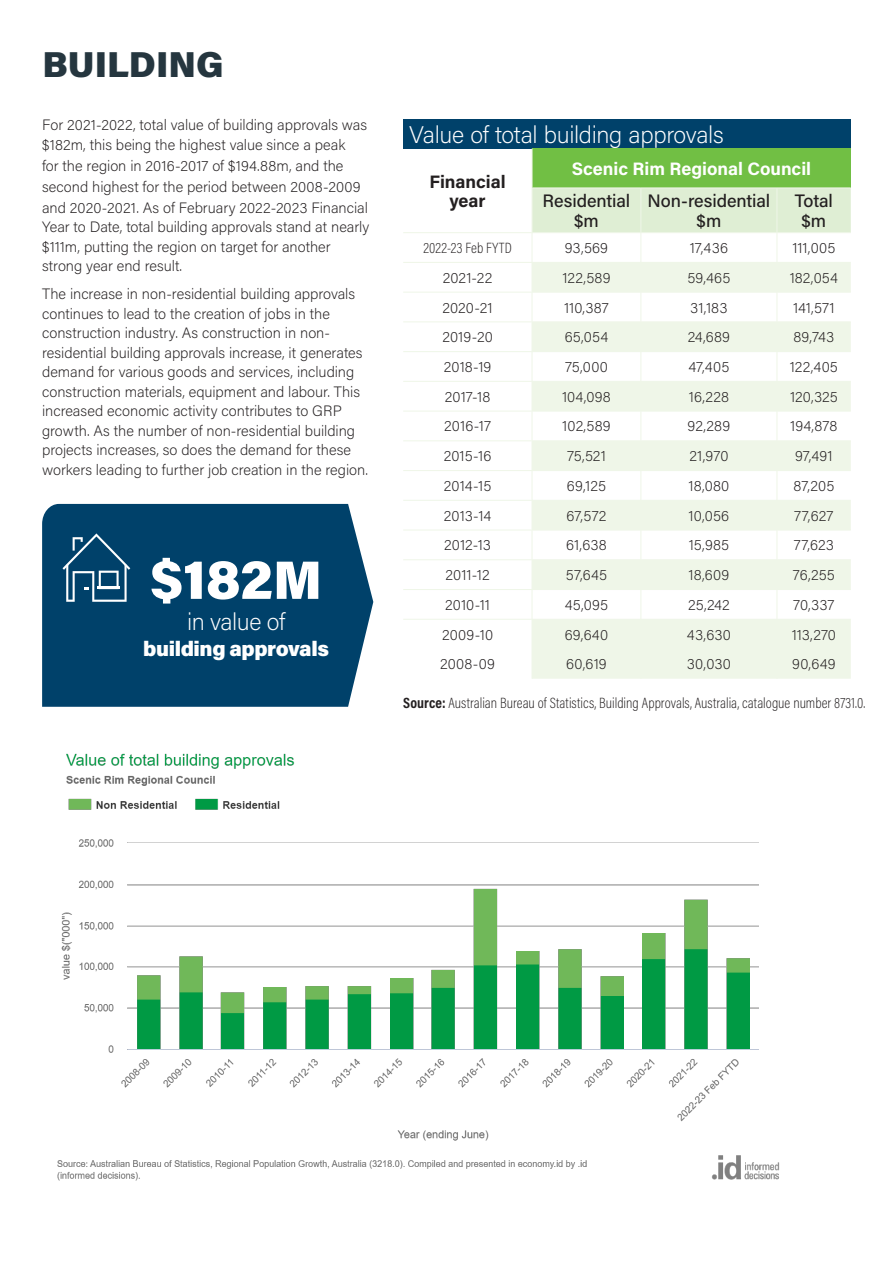
<style>
.page{position:relative;width:893px;height:1263px;background:#fff}
.page>*{position:absolute;margin:0;border:0;box-sizing:border-box;transform-origin:0 0}
.t1{font:900 54px "Acumin Pro";color:#fff}
.t2{font:900 36px "Acumin Pro";color:#25363f}
.BODY{font:200 24px "Acumin Pro";letter-spacing:-.02em;color:#fff}
.t3{font:900 21px "Acumin Pro";letter-spacing:-.02em;color:#fff}
.BODY-2{font:500 18px/19.5px "Acumin Pro";letter-spacing:-.005em;color:#231f20;text-align:center}
.BODY-3{font:700 18px "Acumin Pro";color:#fff}
.BODY-4{font:700 18px/19.5px "Acumin Pro";letter-spacing:-.005em;color:#231f20;text-align:center}
.BODY-5{font:200 15px/19.5px "Acumin Pro";color:#231f20}
.BODY-6{font:200 15px "Acumin Pro Cond";letter-spacing:.005em;color:#231f20}
.s1{font-weight:700}
</style>
<div class="page">
<div style="left:42px;top:504px;width:331px;height:203px;background:#00416a"></div>
<svg style="left:63px;top:533px;width:67px;height:69px;background:#2b6183"></svg>
<hr style="left:97px;top:586px;width:23px;height:2px;background:#fff">
<img style="left:57px;top:753px;width:723px;height:428px">
<div style="left:403px;top:119px;width:448px;height:30px;background:#00416a"></div>
<div style="left:532px;top:149px;width:319px;height:39px;background:#71bf44"></div>
<div style="left:533px;top:649px;width:318px;height:30px;background:#eff6e8"></div>
<hr style="left:532px;top:149px;width:1px;height:39px;background:#eff6e8">
<hr style="left:403px;top:232px;width:129px;height:1px;background:#eff6e8">
<hr style="left:403px;top:262px;width:129px;height:1px;background:#eff6e8">
<hr style="left:403px;top:292px;width:129px;height:1px;background:#eff6e8">
<hr style="left:403px;top:321px;width:129px;height:1px;background:#eff6e8">
<hr style="left:403px;top:351px;width:129px;height:1px;background:#eff6e8">
<hr style="left:403px;top:381px;width:129px;height:1px;background:#eff6e8">
<hr style="left:403px;top:411px;width:129px;height:1px;background:#eff6e8">
<hr style="left:403px;top:440px;width:129px;height:1px;background:#eff6e8">
<hr style="left:403px;top:470px;width:129px;height:1px;background:#eff6e8">
<hr style="left:403px;top:500px;width:129px;height:1px;background:#eff6e8">
<hr style="left:403px;top:530px;width:129px;height:1px;background:#eff6e8">
<hr style="left:403px;top:559px;width:129px;height:1px;background:#eff6e8">
<hr style="left:403px;top:589px;width:129px;height:1px;background:#eff6e8">
<hr style="left:403px;top:619px;width:129px;height:1px;background:#eff6e8">
<svg style="left:532px;top:188px;width:319px;height:461px"></svg>
<hr style="left:532px;top:649px;width:1px;height:30px;background:#eff6e8">
<hr style="left:640px;top:649px;width:1px;height:30px;background:#eff6e8">
<hr style="left:777px;top:649px;width:1px;height:30px;background:#eff6e8">
<p class="t2" style="left:43px;top:39px;width:183px">BUILDING</p>
<p class="BODY-5" style="left:42px;top:115px;width:327px">For 2021-2022, total value of building approvals was $182m, this being the highest value since a peak</p>
<p class="BODY-5" style="left:42px;top:154px;width:327px;line-height:21px">for the region in 2016-2017 of $194.88m, and the second highest for the period between 2008-2009 and 2020-2021. As of February 2022-2023 Financial</p>
<p class="BODY-5" style="left:42px;top:217px;width:329px">Year to Date, total building approvals stand at nearly $111m, putting the region on target for another strong year end result.</p>
<p class="BODY-5" style="left:42px;top:284px;width:327px">The increase in non-residential building approvals continues to lead to the creation of jobs in the construction industry. As construction in non&shy;residential building approvals increase, it generates demand for various goods and services, including construction materials, equipment and labour. This increased economic activity contributes to GRP growth. As the number of non-residential building projects increases, so does the demand for these workers leading to further job creation in the region.</p>
<p class="t1" style="left:150px;top:542px;width:174px">$182M</p>
<p class="BODY" style="left:187px;top:605px;width:100px">in value of</p>
<p class="t3" style="left:143px;top:634px;width:187px">building approvals</p>
<p class="BODY" style="left:409px;top:118px;width:316px">Value of total building approvals</p>
<p class="BODY-4" style="left:430px;top:171px;width:77px">Financial year</p>
<p class="BODY-3" style="left:572px;top:156px;width:241px">Scenic Rim Regional Council</p>
<p class="BODY-2" style="left:543px;top:190px;width:89px">Residential $m</p>
<p class="BODY-2" style="left:648px;top:190px;width:124px">Non-residential $m</p>
<p class="BODY-2" style="left:795px;top:190px;width:40px">Total $m</p>
<p class="BODY-6" style="left:423px;top:238px;width:90px">2022-23 Feb FYTD</p>
<p class="BODY-5" style="left:565px;top:237px;width:45px">93,569</p>
<p class="BODY-5" style="left:690px;top:237px;width:40px">17,436</p>
<p class="BODY-5" style="left:792px;top:237px;width:44px">111,005</p>
<p class="BODY-5" style="left:443px;top:267px;width:51px">2021-22</p>
<p class="BODY-5" style="left:562px;top:267px;width:50px">122,589</p>
<p class="BODY-5" style="left:687px;top:267px;width:44px">59,465</p>
<p class="BODY-5" style="left:790px;top:267px;width:50px">182,054</p>
<p class="BODY-5" style="left:442px;top:297px;width:52px">2020-21</p>
<p class="BODY-5" style="left:564px;top:297px;width:46px">110,387</p>
<p class="BODY-5" style="left:690px;top:297px;width:39px">31,183</p>
<p class="BODY-5" style="left:793px;top:297px;width:43px">141,571</p>
<p class="BODY-5" style="left:442px;top:327px;width:52px">2019-20</p>
<p class="BODY-5" style="left:565px;top:327px;width:45px">65,054</p>
<p class="BODY-5" style="left:688px;top:327px;width:44px">24,689</p>
<p class="BODY-5" style="left:793px;top:327px;width:43px">89,743</p>
<p class="BODY-5" style="left:444px;top:356px;width:49px">2018-19</p>
<p class="BODY-5" style="left:565px;top:356px;width:44px">75,000</p>
<p class="BODY-5" style="left:688px;top:356px;width:42px">47,405</p>
<p class="BODY-5" style="left:790px;top:356px;width:50px">122,405</p>
<p class="BODY-5" style="left:445px;top:386px;width:47px">2017-18</p>
<p class="BODY-5" style="left:562px;top:386px;width:50px">104,098</p>
<p class="BODY-5" style="left:689px;top:386px;width:42px">16,228</p>
<p class="BODY-5" style="left:790px;top:386px;width:49px">120,325</p>
<p class="BODY-5" style="left:444px;top:416px;width:48px">2016-17</p>
<p class="BODY-5" style="left:562px;top:416px;width:50px">102,589</p>
<p class="BODY-5" style="left:688px;top:416px;width:44px">92,289</p>
<p class="BODY-5" style="left:790px;top:416px;width:49px">194,878</p>
<p class="BODY-5" style="left:444px;top:446px;width:49px">2015-16</p>
<p class="BODY-5" style="left:567px;top:446px;width:40px">75,521</p>
<p class="BODY-5" style="left:689px;top:446px;width:40px">21,970</p>
<p class="BODY-5" style="left:795px;top:446px;width:39px">97,491</p>
<p class="BODY-5" style="left:444px;top:475px;width:49px">2014-15</p>
<p class="BODY-5" style="left:567px;top:475px;width:41px">69,125</p>
<p class="BODY-5" style="left:688px;top:475px;width:42px">18,080</p>
<p class="BODY-5" style="left:793px;top:475px;width:42px">87,205</p>
<p class="BODY-5" style="left:444px;top:505px;width:49px">2013-14</p>
<p class="BODY-5" style="left:566px;top:505px;width:41px">67,572</p>
<p class="BODY-5" style="left:689px;top:505px;width:42px">10,056</p>
<p class="BODY-5" style="left:794px;top:505px;width:41px">77,627</p>
<p class="BODY-5" style="left:444px;top:535px;width:48px">2012-13</p>
<p class="BODY-5" style="left:566px;top:535px;width:42px">61,638</p>
<p class="BODY-5" style="left:689px;top:535px;width:42px">15,985</p>
<p class="BODY-5" style="left:794px;top:535px;width:42px">77,623</p>
<p class="BODY-5" style="left:446px;top:565px;width:46px">2011-12</p>
<p class="BODY-5" style="left:566px;top:565px;width:43px">57,645</p>
<p class="BODY-5" style="left:688px;top:565px;width:42px">18,609</p>
<p class="BODY-5" style="left:793px;top:565px;width:43px">76,255</p>
<p class="BODY-5" style="left:445px;top:594px;width:46px">2010-11</p>
<p class="BODY-5" style="left:565px;top:594px;width:45px">45,095</p>
<p class="BODY-5" style="left:688px;top:594px;width:43px">25,242</p>
<p class="BODY-5" style="left:793px;top:594px;width:43px">70,337</p>
<p class="BODY-5" style="left:442px;top:624px;width:53px">2009-10</p>
<p class="BODY-5" style="left:565px;top:624px;width:45px">69,640</p>
<p class="BODY-5" style="left:687px;top:624px;width:45px">43,630</p>
<p class="BODY-5" style="left:792px;top:624px;width:46px">113,270</p>
<p class="BODY-5" style="left:440px;top:654px;width:56px">2008-09</p>
<p class="BODY-5" style="left:566px;top:654px;width:42px">60,619</p>
<p class="BODY-5" style="left:687px;top:654px;width:45px">30,030</p>
<p class="BODY-5" style="left:792px;top:654px;width:45px">90,649</p>
<p class="BODY-6" style="left:403px;top:693px;width:464px"><span class="s1">Source:</span> Australian Bureau of Statistics, Building Approvals, Australia, catalogue number 8731.0.</p>
</div>
